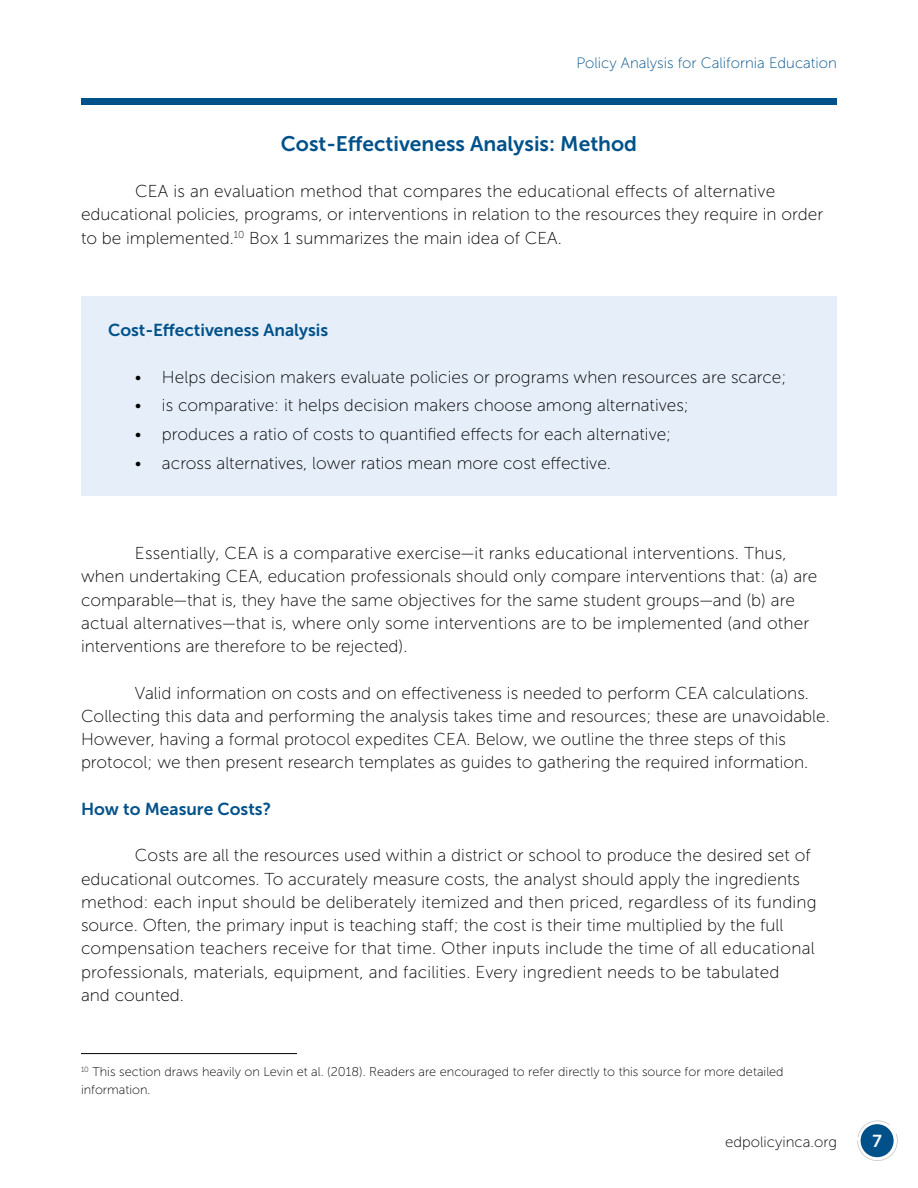
<style>
.page{position:relative;width:918px;height:1188px;background:#fff}
.page>*{position:absolute;margin:0;border:0;box-sizing:border-box;transform-origin:0 0}
.t1{font:21px "Museo Sans 700";color:#00518a}
.t2{font:17.25px/23.2px "Museo Sans 100";color:#000}
.t3{font:17.25px "Museo Sans 700";color:#00518a}
.t4{font:17.25px "Museo Sans 700";color:#fff}
.t5{font:15px "Museo Sans 100";color:#00518a}
.t6{font:15px "Museo Sans 100";color:#000}
.t7{font:12.75px/17.2px "Museo Sans 100";color:#000}
</style>
<div class="page">
<svg style="left:857px;top:1120px;width:41px;height:41px"></svg>
<div style="left:81px;top:98px;width:756px;height:7px;background:#00518a"></div>
<div style="left:81px;top:296px;width:756px;height:200px;background:#e6eff9"></div>
<hr style="left:81px;top:1053px;width:216px;height:1px;background:#000">
<p class="t5" style="left:576px;top:54px;width:262px">Policy Analysis for California Education</p>
<p class="t1" style="left:281px;top:132px;width:358px">Cost-Effectiveness Analysis: Method</p>
<p class="t2" style="left:81px;top:180px;width:744px;text-indent:54px">CEA is an evaluation method that compares the educational effects of alternative educational policies, programs, or interventions in relation to the resources they require in order to be implemented.<sup>10</sup> Box 1 summarizes the main idea of CEA.</p>
<p class="t3" style="left:108px;top:321px;width:222px">Cost-Effectiveness Analysis</p>
<p class="t2" style="left:135px;top:365px;width:653px">• Helps decision makers evaluate policies or programs when resources are scarce;</p>
<p class="t2" style="left:135px;top:394px;width:556px">• is comparative: it helps decision makers choose among alternatives;</p>
<p class="t2" style="left:135px;top:423px;width:538px">• produces a ratio of costs to quantified effects for each alternative;</p>
<p class="t2" style="left:135px;top:451px;width:477px">• across alternatives, lower ratios mean more cost effective.</p>
<p class="t2" style="left:81px;top:542px;width:738px;text-indent:54px">Essentially, CEA is a comparative exercise—it ranks educational interventions. Thus, when undertaking CEA, education professionals should only compare interventions that: (a) are comparable—that is, they have the same objectives for the same student groups—and (b) are actual alternatives—that is, where only some interventions are to be implemented (and other interventions are therefore to be rejected).</p>
<p class="t2" style="left:81px;top:681px;width:750px;text-indent:54px">Valid information on costs and on effectiveness is needed to perform CEA calculations.<br>Collecting this data and performing the analysis takes time and resources; these are unavoidable.<br>However, having a formal protocol expedites CEA. Below, we outline the three steps of this protocol; we then present research templates as guides to gathering the required information.</p>
<p class="t3" style="left:81px;top:799px;width:192px">How to Measure Costs?</p>
<p class="t2" style="left:81px;top:844px;width:737px;text-indent:54px">Costs are all the resources used within a district or school to produce the desired set of educational outcomes. To accurately measure costs, the analyst should apply the ingredients method: each input should be deliberately itemized and then priced, regardless of its funding source. Often, the primary input is teaching staff; the cost is their time multiplied by the full compensation teachers receive for that time. Other inputs include the time of all educational professionals, materials, equipment, and facilities. Every ingredient needs to be tabulated<br>and counted.</p>
<p class="t7" style="left:81px;top:1063px;width:704px"><sup>10</sup> This section draws heavily on Levin et al. (2018). Readers are encouraged to refer directly to this source for more detailed information.</p>
<p class="t6" style="left:725px;top:1134px;width:113px">edpolicyinca.org</p>
<p class="t4" style="left:872px;top:1131px;width:11px">7</p>
</div>
